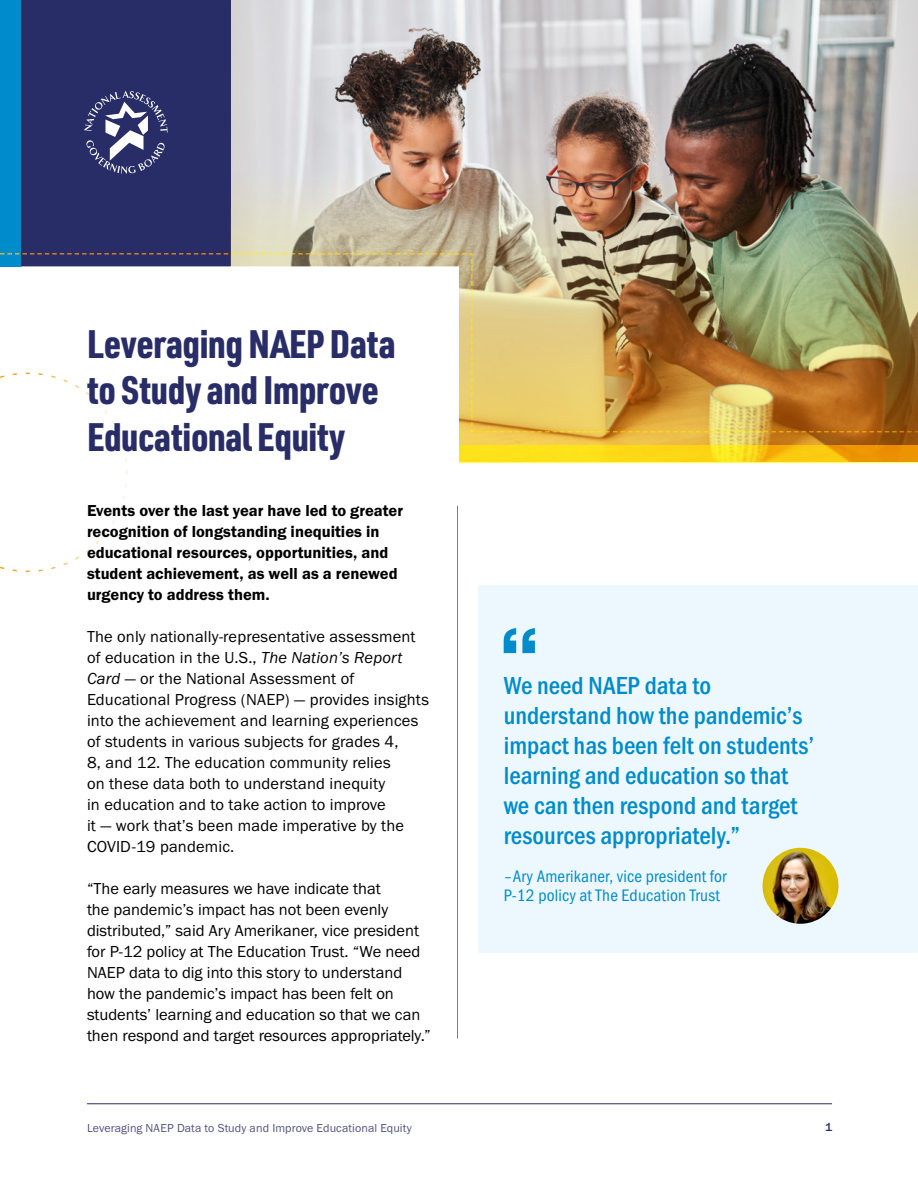
<style>
.page{position:relative;width:918px;height:1188px;background:#fff}
.page>*{position:absolute;margin:0;border:0;box-sizing:border-box;transform-origin:0 0}
.t1{font:900 39px/46.8px "URWDIN Cond";letter-spacing:-.01em;color:#282d68}
.t2{font:500 25.5px/30px "Franklin Gothic URW Cond";color:#008bca}
.t3{font:17.25px/19.5px "Franklin Gothic URW Cond";letter-spacing:.01em;color:#008bca}
.t4{font:16.5px/21px "Franklin Gothic URW Boo";color:#000}
.t5{font:16.5px/21px "Franklin Gothic URW Dem";color:#000}
.t6{font:12px "Franklin Gothic URW Boo";letter-spacing:.01em;color:#535180}
.t7{font:500 12px "Franklin Gothic URW";color:#282d68}
.s1{font-family:"Franklin Gothic URW Boo Ita"}
</style>
<div class="page">
<hr style="left:87px;top:1104px;width:745px;height:1px;background:#282d68">
<div style="left:479px;top:585px;width:439px;height:367px;background:#ecf8fe"></div>
<img style="left:230px;top:0;width:688px;height:155px">
<div style="left:16px;top:0;width:214px;height:272px;background:#282d68"></div>
<img style="left:230px;top:155px;width:688px;height:97px">
<div style="left:0;top:0;width:21px;height:266px;background:#008bca"></div>
<svg style="left:0;top:433px;width:918px;height:140px"></svg>
<img style="left:0;top:252px;width:918px;height:181px">
<svg style="left:504px;top:628px;width:31px;height:25px"></svg>
<img style="left:763px;top:848px;width:75px;height:76px;border-radius:38px">
<svg style="left:84px;top:91px;width:84px;height:83px"></svg>
<hr style="left:457px;top:506px;width:1px;height:533px;background:#807a9e">
<h1 class="t1" style="left:87px;top:319px;width:310px">Leveraging NAEP Data to Study and Improve<br>Educational Equity</h1>
<p class="t5" style="left:87px;top:500px;width:318px">Events over the last year have led to greater recognition of longstanding inequities in educational resources, opportunities, and student achievement, as well as a renewed urgency to address them.</p>
<p class="t4" style="left:87px;top:626px;width:344px">The only nationally-representative assessment of education in the U.S., <span class="s1">The Nation’s Report Card</span> — or the National Assessment of Educational Progress (NAEP) — provides insights into the achievement and learning experiences of students in various subjects for grades 4,<br>8, and 12. The education community relies<br>on these data both to understand inequity<br>in education and to take action to improve<br>it — work that’s been made imperative by the COVID-19 pandemic.</p>
<p class="t4" style="left:87px;top:878px;width:345px">“The early measures we have indicate that<br>the pandemic’s impact has not been evenly distributed,” said Ary Amerikaner, vice president for P-12 policy at The Education Trust. “We need NAEP data to dig into this story to understand how the pandemic’s impact has been felt on students’ learning and education so that we can then respond and target resources appropriately.”</p>
<p class="t2" style="left:504px;top:669px;width:312px">We need NAEP data to understand how the pandemic’s impact has been felt on students’ learning and education so that we can then respond and target resources appropriately.”</p>
<p class="t3" style="left:504px;top:865px;width:224px">–Ary Amerikaner, vice president for<br>P-12 policy at The Education Trust</p>
<p class="t6" style="left:87px;top:1121px;width:326px">Leveraging NAEP Data to Study and Improve Educational Equity</p>
<p class="t7" style="left:825px;top:1119px;width:9px">1</p>
</div>
